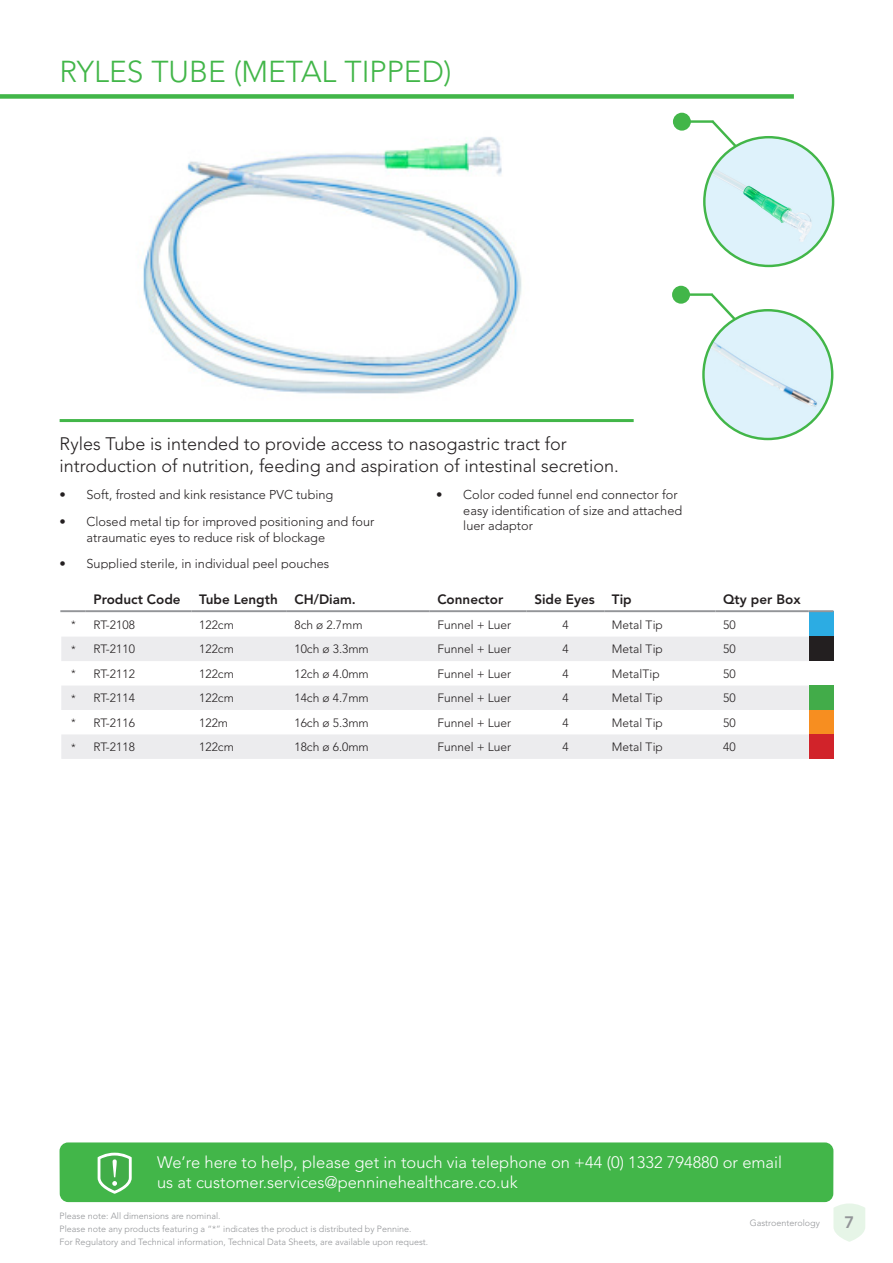
<style>
.page{position:relative;width:893px;height:1263px;background:#fff}
.page>*{position:absolute;margin:0;border:0;box-sizing:border-box;transform-origin:0 0}
.t1{font:300 30px "Avenir LT Std";color:#42b649}
.t2{font:300 18px/21.6px "Avenir LT Std";color:#231f20}
.t3{font:300 16.5px "Avenir LT Std";color:#fff}
.t4{font:800 16.5px "Avenir LT Std";color:#939598}
.t5{font:800 13.5px "Avenir LT Std";color:#231f20}
.t6{font:300 12.75px/15.3px "Avenir LT Std";color:#231f20}
.t7{font:300 12px "Avenir LT Std";color:#231f20}
.t8{font:300 10.5px "Avenir LT Std";color:#231f20}
.t9{font:300 9px "Avenir LT Std";color:#939598}
</style>
<div class="page">
<svg style="left:833px;top:1203px;width:32px;height:39px"></svg>
<div style="left:0;top:94px;width:794px;height:5px;background:#42b649"></div>
<hr style="left:60px;top:419px;width:574px;height:3px;background:#42b649">
<div style="left:60px;top:1142px;width:773px;height:60px;background:#42b649;border-radius:9px"></div>
<svg style="left:98px;top:1153px;width:34px;height:41px"></svg>
<svg style="left:61px;top:612px;width:748px;height:1px"></svg>
<div style="left:809px;top:611px;width:24px;height:26px;background:#2cace3"></div>
<svg style="left:61px;top:637px;width:748px;height:122px;fill:#ececee"></svg>
<div style="left:809px;top:637px;width:24px;height:24px;background:#231f20"></div>
<div style="left:809px;top:685px;width:24px;height:25px;background:#42ac49"></div>
<div style="left:809px;top:710px;width:24px;height:24px;background:#f78e20"></div>
<div style="left:809px;top:734px;width:24px;height:25px;background:#d1232a"></div>
<hr style="left:60px;top:610px;width:26px;height:2px;background:#939598">
<hr style="left:86px;top:610px;width:106px;height:2px;background:#939598">
<hr style="left:192px;top:610px;width:95px;height:2px;background:#939598">
<hr style="left:287px;top:610px;width:143px;height:2px;background:#939598">
<hr style="left:430px;top:610px;width:97px;height:2px;background:#939598">
<hr style="left:527px;top:610px;width:77px;height:2px;background:#939598">
<hr style="left:604px;top:610px;width:111px;height:2px;background:#939598">
<hr style="left:715px;top:610px;width:94px;height:2px;background:#939598">
<hr style="left:809px;top:610px;width:24px;height:2px;background:#939598">
<img style="left:143px;top:137px;width:379px;height:257px">
<div style="left:673px;top:113px;width:18px;height:18px;background:#42b649;border-radius:50%"></div>
<hr style="left:685px;top:120px;width:28px;height:3px;background:#42b649">
<svg style="left:709px;top:120px;width:45px;height:46px"></svg>
<img style="left:704px;top:137px;width:129px;height:129px;border-radius:64px">
<div style="left:672px;top:286px;width:18px;height:18px;background:#42b649;border-radius:50%"></div>
<hr style="left:684px;top:293px;width:28px;height:3px;background:#42b649">
<svg style="left:708px;top:293px;width:45px;height:46px"></svg>
<img style="left:703px;top:310px;width:129px;height:129px;border-radius:64px">
<p class="t1" style="left:60px;top:54px;width:394px">RYLES TUBE (METAL TIPPED)</p>
<p class="t2" style="left:60px;top:433px;width:561px">Ryles Tube is intended to provide access to nasogastric tract for introduction of nutrition, feeding and aspiration of intestinal secretion.</p>
<p class="t6" style="left:60px;top:487px;width:275px">• Soft, frosted and kink resistance PVC tubing</p>
<p class="t6" style="left:463px;top:487px;width:220px;text-indent:-27px">• Color coded funnel end connector for easy identification of size and attached luer adaptor</p>
<p class="t6" style="left:87px;top:514px;width:289px;text-indent:-27px">• Closed metal tip for improved positioning and four atraumatic eyes to reduce risk of blockage</p>
<p class="t6" style="left:60px;top:556px;width:271px">• Supplied sterile, in individual peel pouches</p>
<p class="t5" style="left:93px;top:591px;width:89px">Product Code</p>
<p class="t5" style="left:199px;top:591px;width:80px">Tube Length</p>
<p class="t5" style="left:294px;top:591px;width:63px">CH/Diam.</p>
<p class="t5" style="left:437px;top:591px;width:67px">Connector</p>
<p class="t5" style="left:534px;top:591px;width:62px">Side Eyes</p>
<p class="t5" style="left:612px;top:591px;width:21px">Tip</p>
<p class="t5" style="left:723px;top:591px;width:79px">Qty per Box</p>
<p class="t8" style="left:71px;top:618px;width:6px">*</p>
<p class="t7" style="left:93px;top:618px;width:43px">RT-2108</p>
<p class="t7" style="left:199px;top:618px;width:36px">122cm</p>
<p class="t7" style="left:294px;top:618px;width:70px">8ch ø 2.7mm</p>
<p class="t7" style="left:437px;top:618px;width:75px">Funnel + Luer</p>
<p class="t7" style="left:562px;top:618px;width:8px">4</p>
<p class="t7" style="left:612px;top:618px;width:52px">Metal Tip</p>
<p class="t7" style="left:723px;top:618px;width:14px">50</p>
<p class="t8" style="left:71px;top:643px;width:6px">*</p>
<p class="t7" style="left:93px;top:642px;width:43px">RT-2110</p>
<p class="t7" style="left:199px;top:642px;width:36px">122cm</p>
<p class="t7" style="left:294px;top:642px;width:76px">10ch ø 3.3mm</p>
<p class="t7" style="left:437px;top:642px;width:75px">Funnel + Luer</p>
<p class="t7" style="left:562px;top:642px;width:8px">4</p>
<p class="t7" style="left:612px;top:642px;width:52px">Metal Tip</p>
<p class="t7" style="left:723px;top:642px;width:14px">50</p>
<p class="t8" style="left:71px;top:667px;width:6px">*</p>
<p class="t7" style="left:93px;top:667px;width:43px">RT-2112</p>
<p class="t7" style="left:199px;top:667px;width:36px">122cm</p>
<p class="t7" style="left:294px;top:667px;width:76px">12ch ø 4.0mm</p>
<p class="t7" style="left:437px;top:667px;width:75px">Funnel + Luer</p>
<p class="t7" style="left:562px;top:667px;width:8px">4</p>
<p class="t7" style="left:612px;top:667px;width:49px">MetalTip</p>
<p class="t7" style="left:723px;top:667px;width:14px">50</p>
<p class="t8" style="left:71px;top:692px;width:6px">*</p>
<p class="t7" style="left:93px;top:691px;width:43px">RT-2114</p>
<p class="t7" style="left:199px;top:691px;width:36px">122cm</p>
<p class="t7" style="left:294px;top:691px;width:76px">14ch ø 4.7mm</p>
<p class="t7" style="left:437px;top:691px;width:75px">Funnel + Luer</p>
<p class="t7" style="left:562px;top:691px;width:8px">4</p>
<p class="t7" style="left:612px;top:691px;width:52px">Metal Tip</p>
<p class="t7" style="left:723px;top:691px;width:14px">50</p>
<p class="t8" style="left:71px;top:716px;width:6px">*</p>
<p class="t7" style="left:93px;top:715px;width:43px">RT-2116</p>
<p class="t7" style="left:199px;top:715px;width:30px">122m</p>
<p class="t7" style="left:294px;top:715px;width:76px">16ch ø 5.3mm</p>
<p class="t7" style="left:437px;top:715px;width:75px">Funnel + Luer</p>
<p class="t7" style="left:562px;top:715px;width:8px">4</p>
<p class="t7" style="left:612px;top:715px;width:52px">Metal Tip</p>
<p class="t7" style="left:723px;top:715px;width:14px">50</p>
<p class="t8" style="left:71px;top:741px;width:6px">*</p>
<p class="t7" style="left:93px;top:740px;width:43px">RT-2118</p>
<p class="t7" style="left:199px;top:740px;width:36px">122cm</p>
<p class="t7" style="left:294px;top:740px;width:76px">18ch ø 6.0mm</p>
<p class="t7" style="left:437px;top:740px;width:75px">Funnel + Luer</p>
<p class="t7" style="left:562px;top:740px;width:8px">4</p>
<p class="t7" style="left:612px;top:740px;width:52px">Metal Tip</p>
<p class="t7" style="left:723px;top:740px;width:14px">40</p>
<p class="t3" style="left:157px;top:1152px;width:626px">We’re here to help, please get in touch via telephone on +44 (0) 1332 794880 or email</p>
<p class="t3" style="left:157px;top:1172px;width:362px">us at customer.services@penninehealthcare.co.uk</p>
<p class="t9" style="left:750px;top:1218px;width:72px">Gastroenterology</p>
<p class="t9" style="left:60px;top:1210px;width:163px">Please note: All dimensions are nominal.</p>
<p class="t9" style="left:60px;top:1236px;width:370px">For Regulatory and Technical information, Technical Data Sheets, are available upon request.</p>
<p class="t9" style="left:60px;top:1223px;width:353px">Please note any products featuring a “*” indicates the product is distributed by Pennine.</p>
<h3 class="t4" style="left:844px;top:1213px;width:11px">7</h3>
</div>
